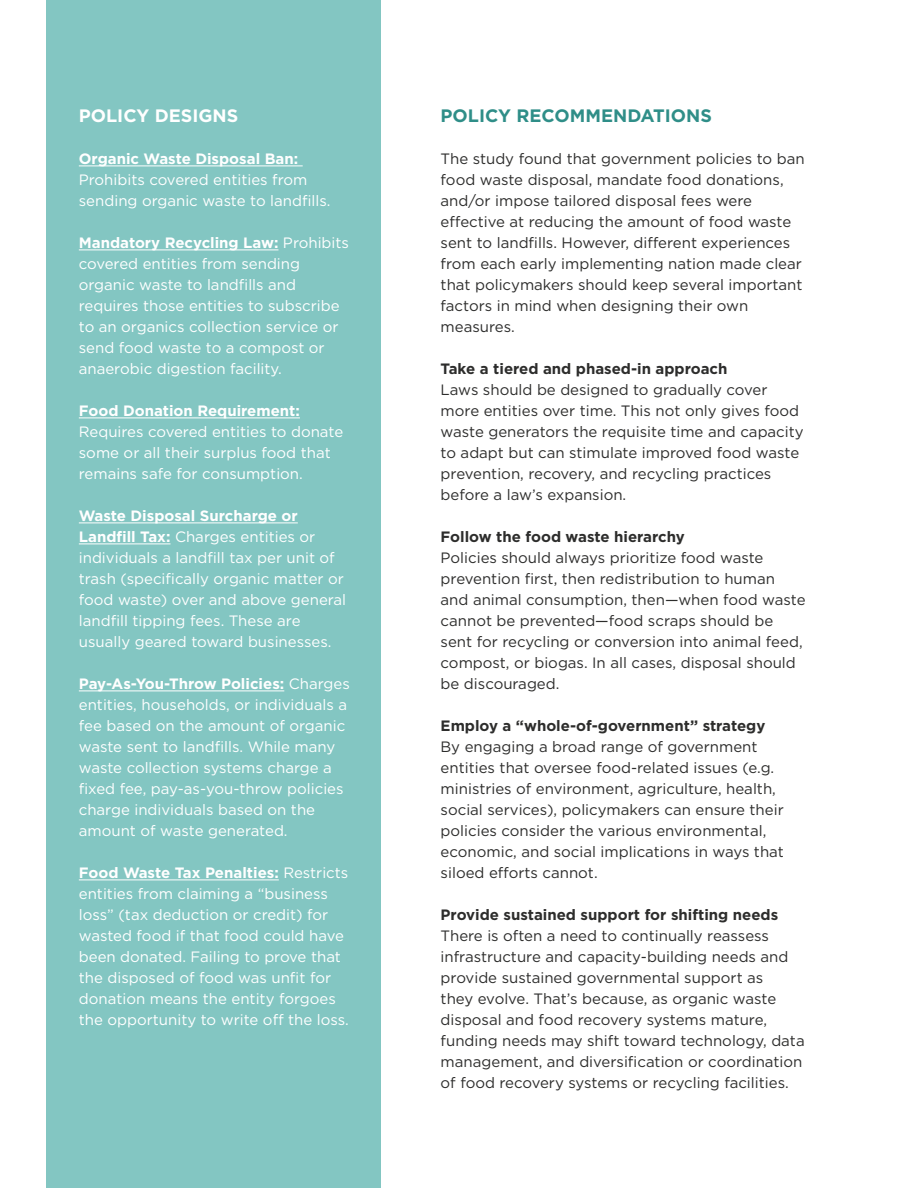
<style>
.page{position:relative;width:918px;height:1188px;background:#fff}
.page>*{position:absolute;margin:0;border:0;box-sizing:border-box;transform-origin:0 0}
.t1{font:700 18px "Gotham";color:#2f8e88}
.t2{font:700 18px "Gotham";color:#fff}
.t3{font:15px/21px "Gotham";color:#2d2d2c}
.t4{font:15px/21px "Gotham";color:#fff}
.t5{font:700 15px "Gotham";color:#2d2d2c}
.t6{font:700 15px "Gotham";color:#fff}
.s1{font-weight:700}
</style>
<div class="page">
<div style="left:46px;top:0;width:335px;height:1188px;background:#83c6c2"></div>
<hr style="left:79px;top:166px;width:224px;height:1px;background:#fff">
<hr style="left:79px;top:250px;width:199px;height:1px;background:#fff">
<hr style="left:79px;top:418px;width:221px;height:1px;background:#fff">
<hr style="left:79px;top:523px;width:219px;height:1px;background:#fff">
<hr style="left:79px;top:544px;width:92px;height:1px;background:#fff">
<hr style="left:79px;top:691px;width:205px;height:1px;background:#fff">
<hr style="left:79px;top:880px;width:200px;height:1px;background:#fff">
<p class="t2" style="left:79px;top:104px;width:161px">POLICY DESIGNS</p>
<p class="t6" style="left:79px;top:149px;width:221px">Organic Waste Disposal Ban:</p>
<p class="t4" style="left:79px;top:169px;width:253px">Prohibits covered entities from sending organic waste to landfills.</p>
<p class="t4" style="left:79px;top:232px;width:272px"><span class="s1">Mandatory Recycling Law:</span> Prohibits covered entities from sending organic waste to landfills and requires those entities to subscribe to an organics collection service or send food waste to a compost or anaerobic digestion facility.</p>
<p class="t6" style="left:79px;top:401px;width:223px">Food Donation Requirement:</p>
<p class="t4" style="left:79px;top:421px;width:266px">Requires covered entities to donate some or all their surplus food that remains safe for consumption.</p>
<p class="t4" style="left:79px;top:505px;width:269px"><span class="s1">Waste Disposal Surcharge or Landfill Tax:</span> Charges entities or individuals a landfill tax per unit of trash (specifically organic matter or food waste) over and above general landfill tipping fees. These are usually geared toward businesses.</p>
<p class="t4" style="left:79px;top:673px;width:273px"><span class="s1">Pay-As-You-Throw Policies:</span> Charges entities, households, or individuals a fee based on the amount of organic waste sent to landfills. While many waste collection systems charge a fixed fee, pay-as-you-throw policies charge individuals based on the amount of waste generated.</p>
<p class="t4" style="left:79px;top:862px;width:272px"><span class="s1">Food Waste Tax Penalties:</span> Restricts entities from claiming a “business loss” (tax deduction or credit) for wasted food if that food could have been donated. Failing to prove that the disposed of food was unfit for donation means the entity forgoes the opportunity to write off the loss.</p>
<p class="t1" style="left:441px;top:104px;width:273px">POLICY RECOMMENDATIONS</p>
<p class="t3" style="left:441px;top:148px;width:366px">The study found that government policies to ban food waste disposal, mandate food donations, and/or impose tailored disposal fees were effective at reducing the amount of food waste sent to landfills. However, different experiences from each early implementing nation made clear that policymakers should keep several important factors in mind when designing their own measures.</p>
<p class="t5" style="left:441px;top:359px;width:288px">Take a tiered and phased-in approach</p>
<p class="t3" style="left:441px;top:379px;width:365px">Laws should be designed to gradually cover more entities over time. This not only gives food waste generators the requisite time and capacity to adapt but can stimulate improved food waste prevention, recovery, and recycling practices before a law’s expansion.</p>
<p class="t5" style="left:441px;top:527px;width:246px">Follow the food waste hierarchy</p>
<p class="t3" style="left:441px;top:547px;width:367px">Policies should always prioritize food waste prevention first, then redistribution to human and animal consumption, then—when food waste cannot be prevented—food scraps should be sent for recycling or conversion into animal feed, compost, or biogas. In all cases, disposal should be discouraged.</p>
<p class="t5" style="left:441px;top:716px;width:326px">Employ a “whole-of-government” strategy</p>
<p class="t3" style="left:441px;top:736px;width:345px">By engaging a broad range of government entities that oversee food-related issues (e.g. ministries of environment, agriculture, health, social services), policymakers can ensure their policies consider the various environmental, economic, and social implications in ways that siloed efforts cannot.</p>
<p class="t5" style="left:441px;top:905px;width:339px">Provide sustained support for shifting needs</p>
<p class="t3" style="left:441px;top:925px;width:366px">There is often a need to continually reassess infrastructure and capacity-building needs and provide sustained governmental support as<br>they evolve. That’s because, as organic waste disposal and food recovery systems mature, funding needs may shift toward technology, data management, and diversification or coordination of food recovery systems or recycling facilities.</p>
</div>
